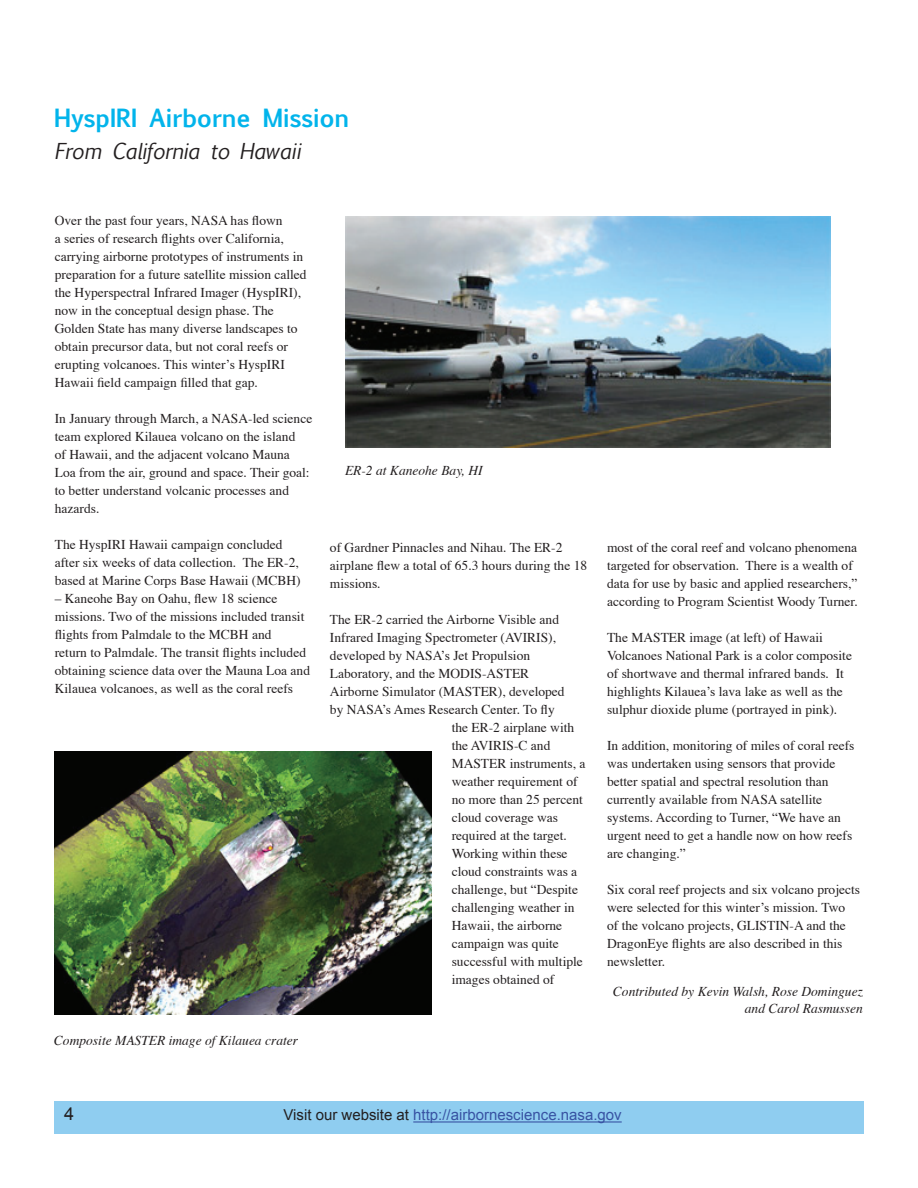
<style>
.page{position:relative;width:918px;height:1188px;background:#fff}
.page>*{position:absolute;margin:0;border:0;box-sizing:border-box;transform-origin:0 0}
.t1{font:700 24px "Euphemia UCAS";letter-spacing:-.02em;color:#02b4eb}
.t2{font:italic 21px "Euphemia UCAS";letter-spacing:-.02em;color:#231f20}
.t3{font:18px "Arial";color:#231f20}
.t4{font:15px "Arial";color:#3853a3}
.t5{font:13.5px/18px "Times";color:#231f20}
.t6{font:italic 13.5px/16.5px "Times";color:#231f20;text-align:right}
.s1{color:#231f20}
</style>
<div class="page">
<div style="left:54px;top:1101px;width:810px;height:33px;background:#8fcdf0"></div>
<hr style="left:413px;top:1121px;width:209px;height:2px;background:#3853a3">
<img style="left:345px;top:217px;width:486px;height:231px">
<img style="left:55px;top:751px;width:376px;height:264px">
<h1 class="t1" style="left:54px;top:100px;width:297px">HyspIRI Airborne Mission</h1>
<h2 class="t2" style="left:54px;top:136px;width:248px">From California to Hawaii</h2>
<p class="t5" style="left:55px;top:211px;width:253px">Over the past four years, NASA has flown<br>a series of research flights over California, carrying airborne prototypes of instruments in preparation for a future satellite mission called the Hyperspectral Infrared Imager (HyspIRI), now in the conceptual design phase. The Golden State has many diverse landscapes to obtain precursor data, but not coral reefs or erupting volcanoes. This winter’s HyspIRI Hawaii field campaign filled that gap.</p>
<p class="t5" style="left:55px;top:409px;width:259px">In January through March, a NASA-led science team explored Kilauea volcano on the island<br>of Hawaii, and the adjacent volcano Mauna Loa from the air, ground and space. Their goal: to better understand volcanic processes and hazards.</p>
<p class="t5" style="left:55px;top:535px;width:247px">The HyspIRI Hawaii campaign concluded after six weeks of data collection. The ER-2, based at Marine Corps Base Hawaii (MCBH)</p>
<p class="t5" style="left:55px;top:589px;width:257px">– Kaneohe Bay on Oahu, flew 18 science missions. Two of the missions included transit flights from Palmdale to the MCBH and<br>return to Palmdale. The transit flights included obtaining science data over the Mauna Loa and Kilauea volcanoes, as well as the coral reefs</p>
<p class="t6" style="left:345px;top:461px;width:139px">ER-2 at Kaneohe Bay, HI</p>
<p class="t5" style="left:330px;top:538px;width:259px">of Gardner Pinnacles and Nihau. The ER-2 airplane flew a total of 65.3 hours during the 18 missions.</p>
<p class="t5" style="left:330px;top:610px;width:231px">The ER-2 carried the Airborne Visible and</p>
<p class="t5" style="left:330px;top:628px;width:228px">Infrared Imaging Spectrometer (AVIRIS),</p>
<p class="t5" style="left:330px;top:646px;width:202px">developed by NASA’s Jet Propulsion</p>
<p class="t5" style="left:330px;top:664px;width:201px">Laboratory, and the MODIS-ASTER</p>
<p class="t5" style="left:330px;top:682px;width:236px">Airborne Simulator (MASTER), developed</p>
<p class="t5" style="left:330px;top:700px;width:226px">by NASA’s Ames Research Center. To fly</p>
<p class="t5" style="left:452px;top:718px;width:124px">the ER-2 airplane with</p>
<p class="t5" style="left:452px;top:735px;width:100px">the AVIRIS-C and</p>
<p class="t5" style="left:452px;top:753px;width:135px">MASTER instruments, a</p>
<p class="t5" style="left:452px;top:771px;width:127px">weather requirement of</p>
<p class="t5" style="left:452px;top:789px;width:133px">no more than 25 percent</p>
<p class="t5" style="left:452px;top:807px;width:108px">cloud coverage was</p>
<p class="t5" style="left:452px;top:825px;width:117px">required at the target.</p>
<p class="t5" style="left:452px;top:843px;width:117px">Working within these</p>
<p class="t5" style="left:452px;top:861px;width:127px">cloud constraints was a</p>
<p class="t5" style="left:452px;top:879px;width:128px">challenge, but “Despite</p>
<p class="t5" style="left:452px;top:897px;width:124px">challenging weather in</p>
<p class="t5" style="left:452px;top:915px;width:112px">Hawaii, the airborne</p>
<p class="t5" style="left:452px;top:933px;width:109px">campaign was quite</p>
<p class="t5" style="left:452px;top:951px;width:133px">successful with multiple</p>
<p class="t5" style="left:452px;top:969px;width:104px">images obtained of</p>
<p class="t6" style="left:54px;top:1032px;width:246px">Composite MASTER image of Kilauea crater</p>
<p class="t5" style="left:607px;top:538px;width:252px">most of the coral reef and volcano phenomena targeted for observation. There is a wealth of data for use by basic and applied researchers,” according to Program Scientist Woody Turner.</p>
<p class="t5" style="left:607px;top:628px;width:246px">The MASTER image (at left) of Hawaii Volcanoes National Park is a color composite of shortwave and thermal infrared bands. It highlights Kilauea’s lava lake as well as the sulphur dioxide plume (portrayed in pink).</p>
<p class="t5" style="left:607px;top:736px;width:249px">In addition, monitoring of miles of coral reefs was undertaken using sensors that provide better spatial and spectral resolution than currently available from NASA satellite systems. According to Turner, “We have an urgent need to get a handle now on how reefs are changing.”</p>
<p class="t5" style="left:607px;top:880px;width:255px">Six coral reef projects and six volcano projects were selected for this winter’s mission. Two<br>of the volcano projects, GLISTIN-A and the DragonEye flights are also described in this newsletter.</p>
<p class="t6" style="left:613px;top:982px;width:251px">Contributed by Kevin Walsh, Rose Dominguez and Carol Rasmussen</p>
<h3 class="t3" style="left:64px;top:1102px;width:12px">4</h3>
<p class="t4" style="left:284px;top:1105px;width:340px"><span class="s1">Visit our website at</span> http://airbornescience.nasa.gov</p>
</div>
